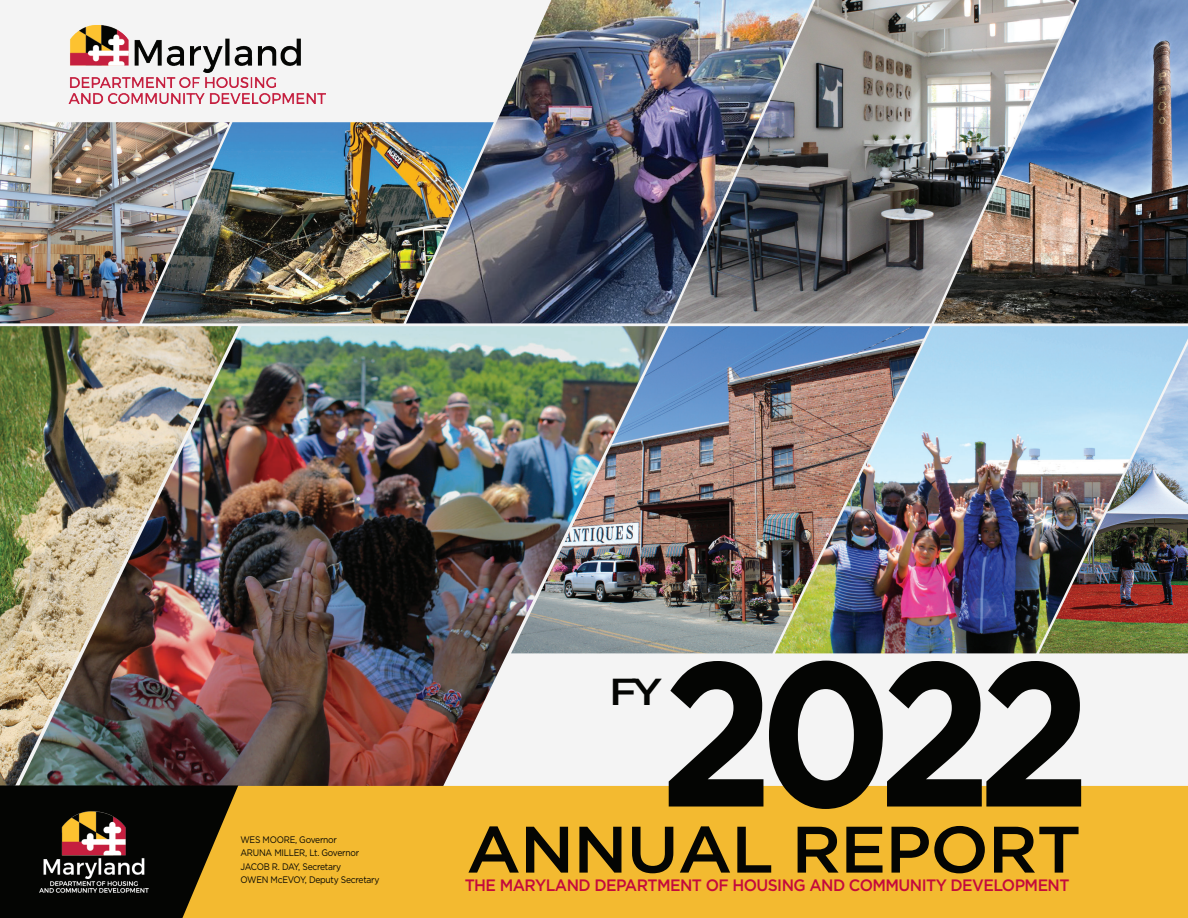
<style>
.page{position:relative;width:1188px;height:918px;background:#fff}
.page>*{position:absolute;margin:0;border:0;box-sizing:border-box;transform-origin:0 0}
.t1{font:700 204.9px "Gotham";color:#040503;scale:.89 1}
.t2{font:500 65.55px "Gotham";letter-spacing:-.015em;color:#040503;scale:1.05 1}
.t3{font:500 37.35px "Gotham";color:#040503;scale:1.16 1}
.t4{font:500 16.5px "Gotham";letter-spacing:-.035em;color:#c40a3c;scale:.95 1}
.t5{font:9.45px/13.5px "Gotham";letter-spacing:-.03em;color:#040503;scale:.9 1}
</style>
<div class="page">
<img style="left:0;top:0;width:1188px;height:918px">
<img style="left:65px;top:19px;width:261px;height:84px">
<img style="left:0;top:326px;width:238px;height:459px">
<svg style="left:0;top:785px;width:238px;height:133px"></svg>
<img style="left:39px;top:805px;width:110px;height:88px">
<img style="left:930px;top:326px;width:258px;height:327px">
<img style="left:511px;top:326px;width:419px;height:327px">
<img style="left:1039px;top:344px;width:149px;height:309px">
<img style="left:1077px;top:0;width:111px;height:323px">
<img style="left:813px;top:0;width:264px;height:323px">
<img style="left:406px;top:0;width:407px;height:323px">
<img style="left:230px;top:122px;width:264px;height:201px">
<img style="left:0;top:122px;width:230px;height:201px">
<p class="t5" style="left:240px;top:832px;width:156px">WES MOORE, Governor<br>ARUNA MILLER, Lt. Governor<br>JACOB R. DAY, Secretary<br>OWEN McEVOY, Deputy Secretary</p>
<h1 class="t1" style="left:660px;top:616px;width:487px">2022</h1>
<h3 class="t3" style="left:609px;top:670px;width:47px">FY</h3>
<h2 class="t2" style="left:466px;top:812px;width:587px">ANNUAL REPORT</h2>
<h3 class="t4" style="left:465px;top:874px;width:638px">THE MARYLAND DEPARTMENT OF HOUSING AND COMMUNITY DEVELOPMENT</h3>
</div>
